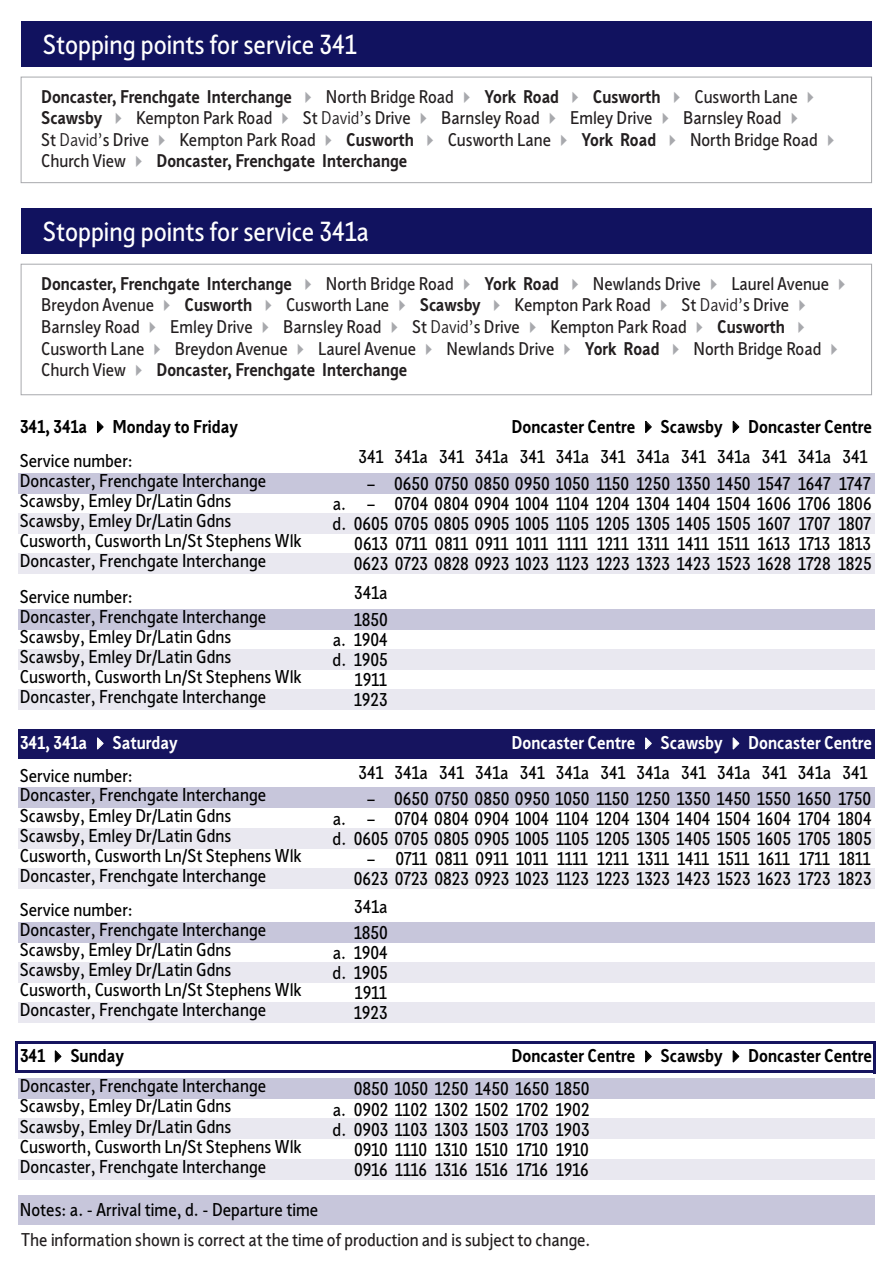
<style>
.page{position:relative;width:893px;height:1263px;background:#fff}
.page>*{position:absolute;margin:0;border:0;box-sizing:border-box;transform-origin:0 0}
.t1{font:27px "Sheffield Sans 2";color:#fff}
.t2{font:18.15px/30.2px "Sheffield Sans 2";color:#000}
.t3{font:700 18.15px/33.9px "Sheffield Sans 2";color:#000}
.t4{font:700 18.15px/33px "Sheffield Sans 2";color:#fff}
.t5{font:18px/21.6px "Sheffield Sans 2";color:#231f20}
.t6{font:18px "Sheffield Sans Karto";color:#231f20}
.s1{font-weight:700}
.s2{color:#a8a9ad}
.s3{font-weight:300}
.s4{font-weight:400}
.s5{font-weight:400;color:#000}
.s6{font-family:"Cambria"}
</style>
<div class="page">
<div style="left:18px;top:473px;width:857px;height:20px;background:#c7c6db"></div>
<div style="left:18px;top:513px;width:857px;height:20px;background:#e9e8f0"></div>
<div style="left:18px;top:553px;width:857px;height:21px;background:#e9e8f0"></div>
<div style="left:18px;top:609px;width:857px;height:20px;background:#c7c6db"></div>
<div style="left:18px;top:649px;width:857px;height:20px;background:#e9e8f0"></div>
<div style="left:18px;top:689px;width:857px;height:21px;background:#e9e8f0"></div>
<div style="left:18px;top:730px;width:857px;height:29px;background:#16145f"></div>
<div style="left:18px;top:788px;width:857px;height:20px;background:#c7c6db"></div>
<div style="left:18px;top:828px;width:857px;height:20px;background:#e9e8f0"></div>
<div style="left:18px;top:868px;width:857px;height:21px;background:#e9e8f0"></div>
<div style="left:18px;top:922px;width:857px;height:20px;background:#c7c6db"></div>
<div style="left:18px;top:962px;width:857px;height:20px;background:#e9e8f0"></div>
<div style="left:18px;top:1002px;width:857px;height:21px;background:#e9e8f0"></div>
<div style="left:18px;top:1078px;width:857px;height:21px;background:#c7c6db"></div>
<div style="left:18px;top:1119px;width:857px;height:20px;background:#e9e8f0"></div>
<div style="left:18px;top:1159px;width:857px;height:20px;background:#e9e8f0"></div>
<div style="left:18px;top:1195px;width:857px;height:29px;background:#c7c6db"></div>
<hr style="left:15px;top:1041px;width:3px;height:32px;background:#16145f">
<hr style="left:873px;top:1044px;width:3px;height:29px;background:#16145f">
<hr style="left:18px;top:1041px;width:858px;height:3px;background:#16145f">
<hr style="left:18px;top:1070px;width:858px;height:3px;background:#16145f">
<svg style="left:21px;top:77px;width:851px;height:106px"></svg>
<div style="left:21px;top:22px;width:851px;height:45px;background:#11125f"></div>
<svg style="left:21px;top:264px;width:851px;height:131px"></svg>
<div style="left:21px;top:209px;width:851px;height:45px;background:#11125f"></div>
<p class="t1" style="left:43px;top:26px;width:315px">Stopping points for service 341</p>
<p class="t5" style="left:41px;top:85px;width:800px"><span class="s1">Doncaster, Frenchgate Interchange</span> <span class="s2">✔</span> North Bridge Road <span class="s2">✔</span> <span class="s1">York Road</span> <span class="s2">✔</span> <span class="s1">Cusworth</span> <span class="s2">✔</span> Cusworth Lane <span class="s2">✔ </span><span class="s1">Scawsby</span> <span class="s2">✔</span> Kempton Park Road <span class="s2">✔</span> St <span class="s3">David’</span>s Drive <span class="s2">✔</span> Barnsley Road <span class="s2">✔</span> Emley Drive <span class="s2">✔</span> Barnsley Road <span class="s2">✔<br></span>St <span class="s3">David’</span>s Drive <span class="s2">✔</span> Kempton Park Road <span class="s2">✔</span> <span class="s1">Cusworth</span> <span class="s2">✔</span> Cusworth Lane <span class="s2">✔</span> <span class="s1">York Road</span> <span class="s2">✔</span> North Bridge Road <span class="s2">✔ </span>Church View <span class="s2">✔</span> <span class="s1">Doncaster, Frenchgate Interchange</span></p>
<p class="t1" style="left:43px;top:213px;width:328px">Stopping points for service 341a</p>
<p class="t5" style="left:41px;top:272px;width:811px"><span class="s1">Doncaster, Frenchgate Interchange</span> <span class="s2">✔</span> North Bridge Road <span class="s2">✔</span> <span class="s1">York Road</span> <span class="s2">✔</span> Newlands Drive <span class="s2">✔</span> Laurel Avenue <span class="s2">✔ </span>Breydon Avenue <span class="s2">✔</span> <span class="s1">Cusworth</span> <span class="s2">✔</span> Cusworth Lane <span class="s2">✔</span> <span class="s1">Scawsby</span> <span class="s2">✔</span> Kempton Park Road <span class="s2">✔</span> St <span class="s3">David’</span>s Drive <span class="s2">✔ </span>Barnsley Road <span class="s2">✔</span> Emley Drive <span class="s2">✔</span> Barnsley Road <span class="s2">✔</span> St <span class="s3">David’</span>s Drive <span class="s2">✔</span> Kempton Park Road <span class="s2">✔</span> <span class="s1">Cusworth</span> <span class="s2">✔ </span>Cusworth Lane <span class="s2">✔</span> Breydon Avenue <span class="s2">✔</span> Laurel Avenue <span class="s2">✔</span> Newlands Drive <span class="s2">✔</span> <span class="s1">York Road</span> <span class="s2">✔</span> North Bridge Road <span class="s2">✔ </span>Church View <span class="s2">✔</span> <span class="s1">Doncaster, Frenchgate Interchange</span></p>
<p class="t3" style="left:20px;top:409px;width:220px">341, 341a ✔ Monday to Friday<br><span class="s4">Service number:</span></p>
<p class="t3" style="left:511px;top:409px;width:362px">Doncaster Centre ✔ Scawsby ✔ Doncaster Centre</p>
<p class="t2" style="left:359px;top:442px;width:510px">341 341a 341 341a 341 341a 341 341a 341 341a 341 341a 341</p>
<p class="t2" style="left:20px;top:465px;width:248px">Doncaster, Frenchgate Interchange</p>
<p class="t2" style="left:367px;top:468px;width:505px">– 0650 0750 0850 0950 1050 1150 1250 1350 1450 1547 1647 1747</p>
<p class="t2" style="left:20px;top:485px;width:213px">Scawsby, Emley Dr/Latin Gdns</p>
<p class="t2" style="left:333px;top:488px;width:540px">a. – 0704 0804 0904 1004 1104 1204 1304 1404 1504 1606 1706 1806</p>
<p class="t2" style="left:20px;top:505px;width:213px">Scawsby, Emley Dr/Latin Gdns</p>
<p class="t2" style="left:333px;top:508px;width:540px">d. 0605 0705 0805 0905 1005 1105 1205 1305 1405 1505 1607 1707 1807</p>
<p class="t2" style="left:20px;top:525px;width:283px">Cusworth, Cusworth Ln/St Stephens Wlk</p>
<p class="t2" style="left:354px;top:528px;width:518px">0613 0711 0811 0911 1011 1111 1211 1311 1411 1511 1613 1713 1813</p>
<p class="t2" style="left:20px;top:545px;width:248px">Doncaster, Frenchgate Interchange</p>
<p class="t2" style="left:354px;top:548px;width:519px">0623 0723 0828 0923 1023 1123 1223 1323 1423 1523 1628 1728 1825</p>
<p class="t2" style="left:20px;top:581px;width:114px">Service number:</p>
<p class="t2" style="left:354px;top:578px;width:35px">341a</p>
<p class="t2" style="left:20px;top:601px;width:248px">Doncaster, Frenchgate Interchange</p>
<p class="t2" style="left:354px;top:604px;width:35px">1850</p>
<p class="t2" style="left:20px;top:621px;width:213px">Scawsby, Emley Dr/Latin Gdns</p>
<p class="t2" style="left:333px;top:624px;width:57px">a. 1904</p>
<p class="t2" style="left:20px;top:641px;width:213px">Scawsby, Emley Dr/Latin Gdns</p>
<p class="t2" style="left:333px;top:644px;width:57px">d. 1905</p>
<p class="t2" style="left:20px;top:661px;width:283px">Cusworth, Cusworth Ln/St Stephens Wlk</p>
<p class="t2" style="left:355px;top:664px;width:33px">1911</p>
<p class="t2" style="left:20px;top:681px;width:248px">Doncaster, Frenchgate Interchange</p>
<p class="t2" style="left:354px;top:685px;width:35px">1923</p>
<p class="t4" style="left:20px;top:726px;width:159px">341, 341a ✔ Saturday<br><span class="s5">Service number:</span></p>
<p class="t4" style="left:511px;top:726px;width:362px">Doncaster Centre ✔ Scawsby ✔ Doncaster Centre</p>
<p class="t2" style="left:359px;top:757px;width:510px">341 341a 341 341a 341 341a 341 341a 341 341a 341 341a 341</p>
<p class="t2" style="left:20px;top:779px;width:248px">Doncaster, Frenchgate Interchange</p>
<p class="t2" style="left:367px;top:783px;width:505px">– 0650 0750 0850 0950 1050 1150 1250 1350 1450 1550 1650 1750</p>
<p class="t2" style="left:20px;top:800px;width:213px">Scawsby, Emley Dr/Latin Gdns</p>
<p class="t2" style="left:333px;top:803px;width:540px">a. – 0704 0804 0904 1004 1104 1204 1304 1404 1504 1604 1704 1804</p>
<p class="t2" style="left:20px;top:820px;width:213px">Scawsby, Emley Dr/Latin Gdns</p>
<p class="t2" style="left:333px;top:823px;width:541px">d. 0605 0705 0805 0905 1005 1105 1205 1305 1405 1505 1605 1705 1805</p>
<p class="t2" style="left:20px;top:840px;width:283px">Cusworth, Cusworth Ln/St Stephens Wlk</p>
<p class="t2" style="left:367px;top:843px;width:505px">– 0711 0811 0911 1011 1111 1211 1311 1411 1511 1611 1711 1811</p>
<p class="t2" style="left:20px;top:860px;width:248px">Doncaster, Frenchgate Interchange</p>
<p class="t2" style="left:354px;top:863px;width:519px">0623 0723 0823 0923 1023 1123 1223 1323 1423 1523 1623 1723 1823</p>
<p class="t2" style="left:20px;top:894px;width:114px">Service number:</p>
<p class="t2" style="left:354px;top:891px;width:35px">341a</p>
<p class="t2" style="left:20px;top:914px;width:248px">Doncaster, Frenchgate Interchange</p>
<p class="t2" style="left:354px;top:917px;width:35px">1850</p>
<p class="t2" style="left:20px;top:934px;width:213px">Scawsby, Emley Dr/Latin Gdns</p>
<p class="t2" style="left:333px;top:937px;width:57px">a. 1904</p>
<p class="t2" style="left:20px;top:954px;width:213px">Scawsby, Emley Dr/Latin Gdns</p>
<p class="t2" style="left:333px;top:957px;width:57px">d. 1905</p>
<p class="t2" style="left:20px;top:974px;width:283px">Cusworth, Cusworth Ln/St Stephens Wlk</p>
<p class="t2" style="left:355px;top:977px;width:33px">1911</p>
<p class="t2" style="left:20px;top:994px;width:248px">Doncaster, Frenchgate Interchange</p>
<p class="t2" style="left:354px;top:997px;width:35px">1923</p>
<p class="t2" style="left:20px;top:1040px;width:248px"><span class="s1">341</span> ✔ <span class="s1">Sunday<br></span>Doncaster, Frenchgate Interchange</p>
<p class="t3" style="left:511px;top:1038px;width:362px">Doncaster Centre ✔ Scawsby ✔ Doncaster Centre</p>
<p class="t2" style="left:354px;top:1073px;width:237px">0850 1050 1250 1450 1650 1850</p>
<p class="t2" style="left:20px;top:1090px;width:213px">Scawsby, Emley Dr/Latin Gdns</p>
<p class="t2" style="left:333px;top:1094px;width:258px">a. 0902 1102 1302 1502 1702 1902</p>
<p class="t2" style="left:20px;top:1111px;width:213px">Scawsby, Emley Dr/Latin Gdns</p>
<p class="t2" style="left:333px;top:1114px;width:258px">d. 0903 1103 1303 1503 1703 1903</p>
<p class="t2" style="left:20px;top:1131px;width:283px">Cusworth, Cusworth Ln/St Stephens Wlk</p>
<p class="t2" style="left:354px;top:1134px;width:237px">0910 1110 1310 1510 1710 1910</p>
<p class="t2" style="left:20px;top:1151px;width:248px">Doncaster, Frenchgate Interchange</p>
<p class="t2" style="left:354px;top:1154px;width:236px">0916 1116 1316 1516 1716 1916</p>
<p class="t2" style="left:20px;top:1194px;width:300px">Notes: a. <span class="s6">-</span> Arrival time, d. <span class="s6">-</span> Departure time</p>
<p class="t6" style="left:21px;top:1229px;width:571px">The information shown is correct at the time of production and is subject to change.</p>
</div>
